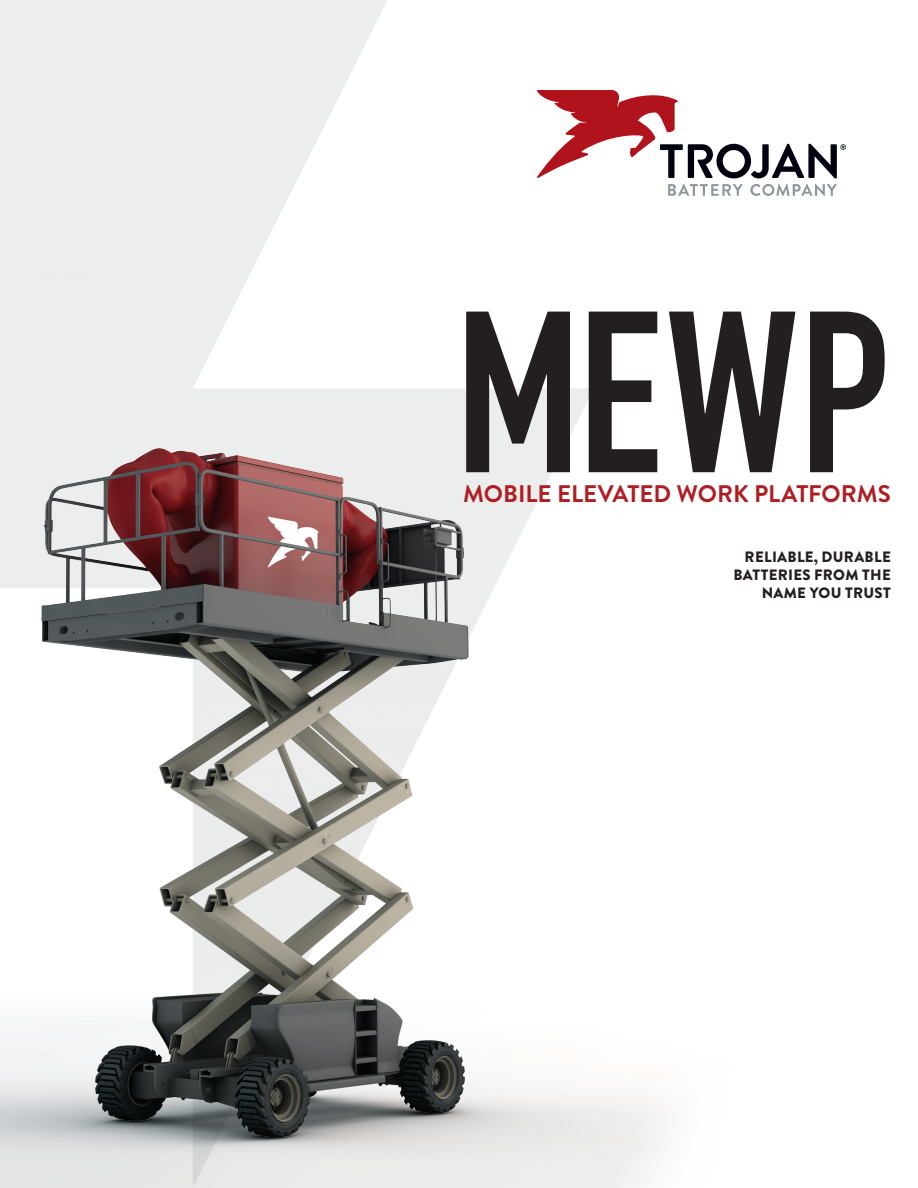
<style>
.page{position:relative;width:918px;height:1188px;background:#fff}
.page>*{position:absolute;margin:0;border:0;box-sizing:border-box;transform-origin:0 0}
.t1{font:700 225.6px "DIN Condensed";color:#231f20}
.t2{font:700 24px "Brandon Grotesque";color:#af1e22}
.t3{font:900 15px/18px "Brandon Grotesque";letter-spacing:.02em;color:#231f20;text-align:right}
</style>
<div class="page">
<svg style="left:0;top:0;width:387px;height:278px;fill:#eceded"></svg>
<img style="left:0;top:278px;width:665px;height:910px">
<svg style="left:668px;top:184px;width:75px;height:12px"></svg>
<svg style="left:750px;top:184px;width:87px;height:12px"></svg>
<svg style="left:537px;top:90px;width:309px;height:88px"></svg>
<p class="t1" style="left:455px;top:241px;width:437px">MEWP</p>
<p class="t2" style="left:463px;top:477px;width:429px">MOBILE ELEVATED WORK PLATFORMS</p>
<p class="t3" style="left:733px;top:548px;width:159px">RELIABLE, DURABLE<br>BATTERIES FROM THE<br>NAME YOU TRUST</p>
</div>
